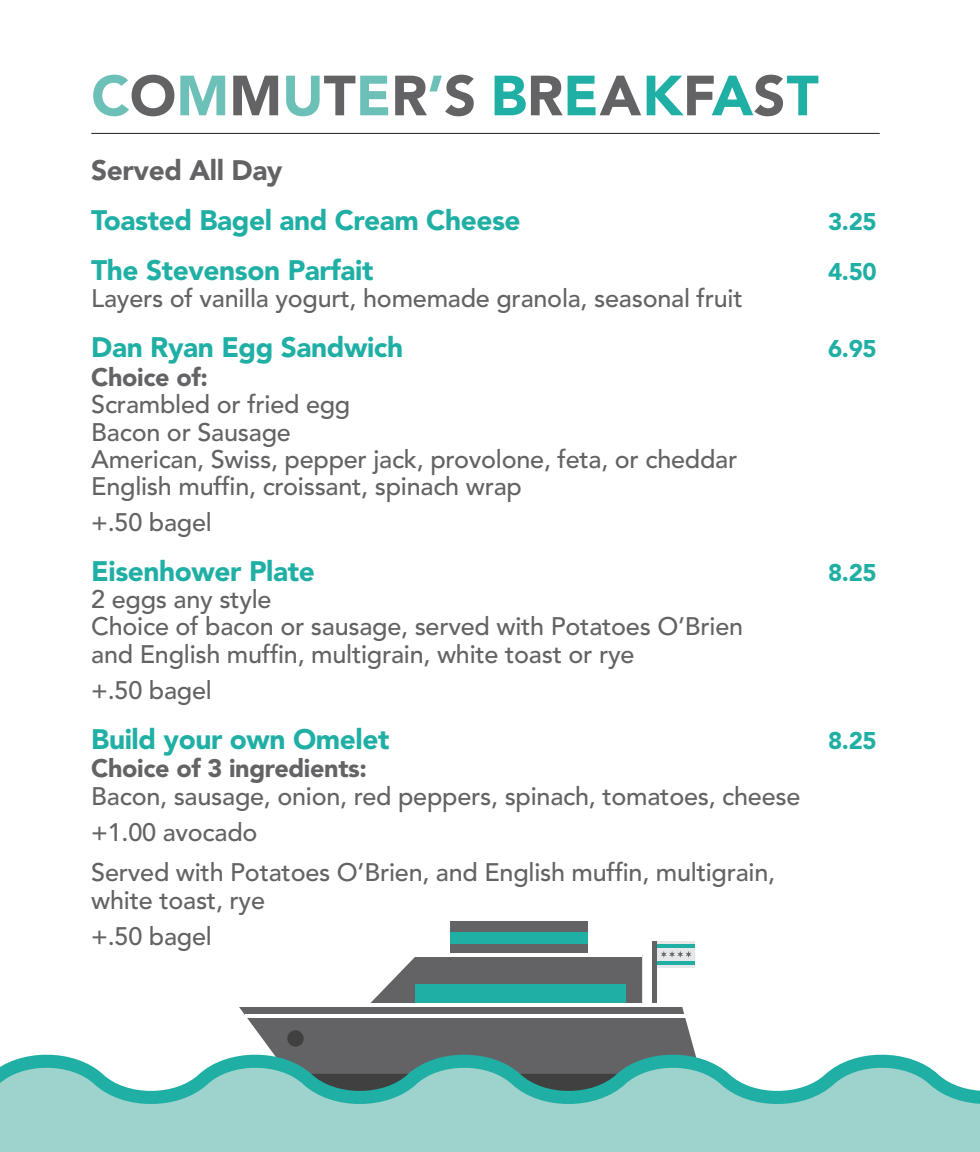
<style>
.page{position:relative;width:980px;height:1152px;background:#fff}
.page>*{position:absolute;margin:0;border:0;box-sizing:border-box;transform-origin:0 0}
.t1{font:900 56px "Avenir";color:#636366}
.t2{font:900 28px "Avenir";letter-spacing:-.015em;color:#1fafa4}
.t3{font:900 28px "Avenir";letter-spacing:-.015em;color:#636366}
.t4{font:500 25.2px/27.2px "Avenir";letter-spacing:-.01em;color:#636366}
.t5{font:900 25.2px "Avenir";letter-spacing:-.015em;color:#636366}
.t6{font:900 24px "Avenir";letter-spacing:-.015em;color:#1fafa4}
.s1{color:#6cc0b8}
.s2{color:#1fafa4}
</style>
<div class="page">
<hr style="left:91px;top:133px;width:788px;height:1px;background:#231f20">
<div style="left:450px;top:921px;width:137px;height:71px;background:#636366"></div>
<div style="left:654px;top:941px;width:40px;height:26px;background:#e6e7e9"></div>
<div style="left:652px;top:941px;width:5px;height:77px;background:#636366"></div>
<div style="left:450px;top:932px;width:137px;height:11px;background:#1fafa4"></div>
<div style="left:0;top:1122px;width:979px;height:30px;background:#9ed2cd"></div>
<svg style="left:0;top:1054px;width:979px;height:68px"></svg>
<svg style="left:237px;top:951px;width:469px;height:144px"></svg>
<hr style="left:657px;top:944px;width:37px;height:4px;background:#1fafa4">
<hr style="left:657px;top:961px;width:37px;height:3px;background:#1fafa4">
<p class="t1" style="left:91px;top:62px;width:728px"><span class="s1">C</span>O<span class="s1">M</span>M<span class="s1">U</span>T<span class="s1">E</span>R<span class="s1">’</span>S <span class="s2">B</span>R<span class="s2">E</span>A<span class="s2">K</span>F<span class="s2">A</span>S<span class="s2">T</span></p>
<p class="t3" style="left:91px;top:153px;width:193px">Served All Day</p>
<p class="t2" style="left:91px;top:203px;width:431px">Toasted Bagel and Cream Cheese</p>
<p class="t6" style="left:827px;top:207px;width:50px">3.25</p>
<p class="t2" style="left:91px;top:253px;width:283px">The Stevenson Parfait</p>
<p class="t6" style="left:827px;top:257px;width:50px">4.50</p>
<p class="t4" style="left:91px;top:286px;width:652px">Layers of vanilla yogurt, homemade granola, seasonal fruit</p>
<p class="t2" style="left:91px;top:331px;width:313px">Dan Ryan Egg Sandwich</p>
<p class="t6" style="left:827px;top:334px;width:50px">6.95</p>
<p class="t5" style="left:91px;top:362px;width:118px">Choice of:</p>
<p class="t4" style="left:91px;top:392px;width:260px">Scrambled or fried egg</p>
<p class="t4" style="left:91px;top:419px;width:201px">Bacon or Sausage</p>
<p class="t4" style="left:91px;top:446px;width:647px">American, Swiss, pepper jack, provolone, feta, or cheddar</p>
<p class="t4" style="left:91px;top:473px;width:432px">English muffin, croissant, spinach wrap</p>
<p class="t4" style="left:91px;top:509px;width:122px">+.50 bagel</p>
<p class="t2" style="left:91px;top:554px;width:225px">Eisenhower Plate</p>
<p class="t6" style="left:827px;top:558px;width:50px">8.25</p>
<p class="t4" style="left:91px;top:586px;width:182px">2 eggs any style</p>
<p class="t4" style="left:91px;top:614px;width:653px">Choice of bacon or sausage, served with Potatoes O’Brien and English muffin, multigrain, white toast or rye</p>
<p class="t4" style="left:91px;top:677px;width:122px">+.50 bagel</p>
<p class="t2" style="left:91px;top:722px;width:299px">Build your own Omelet</p>
<p class="t6" style="left:827px;top:726px;width:50px">8.25</p>
<p class="t5" style="left:91px;top:753px;width:277px">Choice of 3 ingredients:</p>
<p class="t4" style="left:91px;top:783px;width:710px">Bacon, sausage, onion, red peppers, spinach, tomatoes, cheese</p>
<p class="t4" style="left:91px;top:819px;width:168px">+1.00 avocado</p>
<p class="t4" style="left:91px;top:860px;width:685px">Served with Potatoes O’Brien, and English muffin, multigrain, white toast, rye</p>
<p class="t4" style="left:91px;top:923px;width:122px">+.50 bagel</p>
</div>
